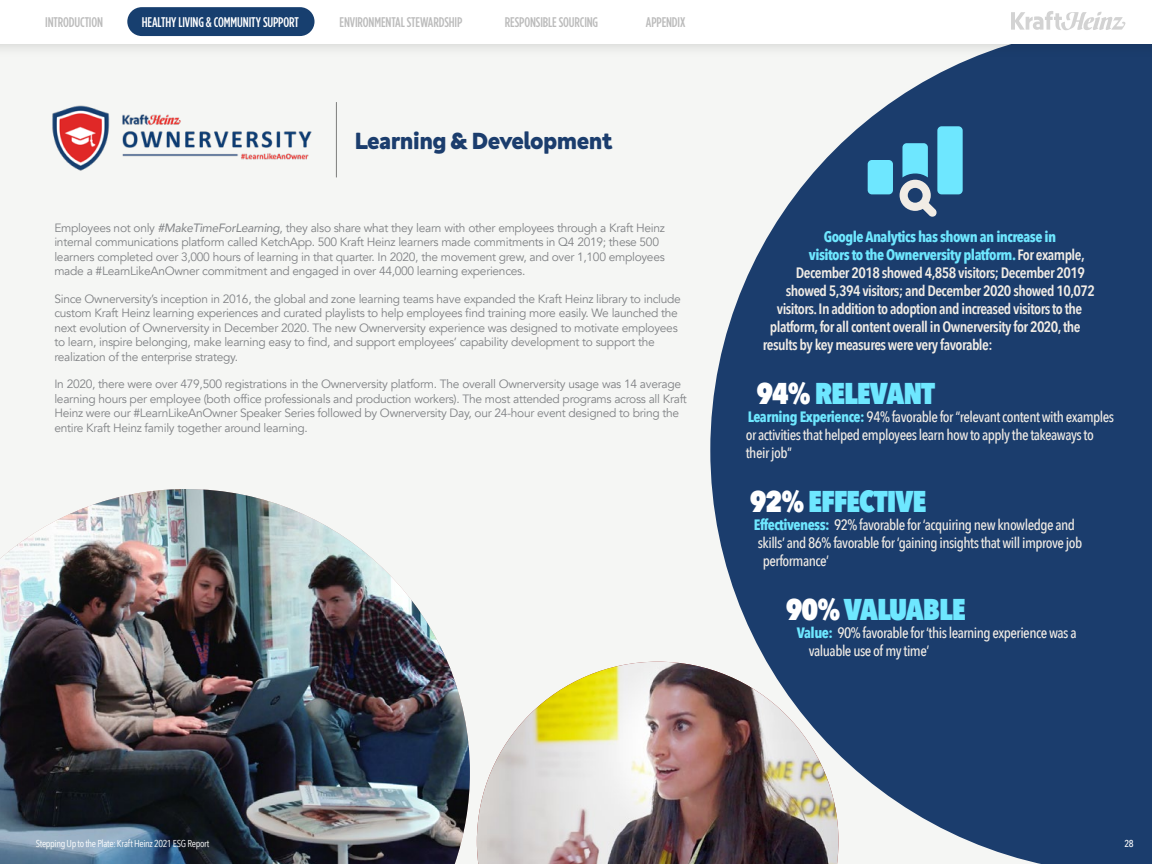
<style>
.page{position:relative;width:1152px;height:864px;background:#f5f6f4}
.page>*{position:absolute;margin:0;border:0;box-sizing:border-box;transform-origin:0 0}
.t1{font:800 30px "Avenir Next Condensed";letter-spacing:-.035em;color:#6ee7ff}
.t2{font:800 24px "Neufreit";letter-spacing:-.03em;color:#1b3d6d}
.t3{font:500 15px/18px "Avenir Next Condensed";letter-spacing:-.035em;color:#f1ece5}
.t4{font:600 15px "Avenir Next Condensed";letter-spacing:-.035em;color:#f1ece5}
.t5{font:700 15px "Avenir Next Condensed";letter-spacing:-.035em;color:#6ee7ff}
.t6{font:500 14px "Gotham Condensed";letter-spacing:-.01em;color:#bcbcbc}
.t7{font:500 14px "Gotham Condensed";letter-spacing:-.01em;color:#fff}
.t8{font:12px/14.4px "Avenir";letter-spacing:-.025em;color:#808285}
.t9{font:10px "Avenir Next Condensed";letter-spacing:-.03em;color:#fff}
.t10{font:500 10px "Avenir Next Condensed";color:#fff}
.s1{font-style:italic}
.s2{font-weight:600;color:#f1ece5}
.s3{color:#fff}
.s4{font-weight:700;color:#6ee7ff}
</style>
<div class="page">
<img style="left:0;top:489px;width:470px;height:375px">
<img style="left:477px;top:662px;width:233px;height:202px">
<svg style="left:710px;top:58px;width:442px;height:806px;background:#3b567d"></svg>
<img style="left:52px;top:105px;width:260px;height:66px">
<hr style="left:336px;top:102px;width:1px;height:75px;background:#000">
<div style="left:868px;top:160px;width:25px;height:34px;background:#6ee7ff;border-radius:4px"></div>
<div style="left:937px;top:126px;width:26px;height:68px;background:#6ee7ff;border-radius:4px"></div>
<svg style="left:900px;top:143px;width:37px;height:74px"></svg>
<div style="left:0;top:0;width:1152px;height:58px;background:#000;opacity:.19"></div>
<div style="left:0;top:0;width:1152px;height:43px;background:#fff"></div>
<svg style="left:1011px;top:11px;width:115px;height:20px"></svg>
<div style="left:127px;top:7px;width:188px;height:29px;background:#173f6f;border-radius:14px"></div>
<p class="t6" style="left:45px;top:14px;width:59px">INTRODUCTION</p>
<p class="t7" style="left:142px;top:14px;width:159px">HEALTHY LIVING &amp; COMMUNITY SUPPORT</p>
<p class="t6" style="left:340px;top:14px;width:124px">ENVIRONMENTAL STEWARDSHIP</p>
<p class="t6" style="left:505px;top:14px;width:95px">RESPONSIBLE SOURCING</p>
<p class="t6" style="left:646px;top:14px;width:41px">APPENDIX</p>
<p class="t2" style="left:354px;top:126px;width:259px">Learning &amp; Development</p>
<p class="t8" style="left:54px;top:221px;width:612px">Employees not only <span class="s1">#MakeTimeForLearning</span>, they also share what they learn with other employees through a Kraft Heinz internal communications platform called KetchApp. 500 Kraft Heinz learners made commitments in Q4 2019; these 500 learners completed over 3,000 hours of learning in that quarter. In 2020, the movement grew, and over 1,100 employees made a #LearnLikeAnOwner commitment and engaged in over 44,000 learning experiences.</p>
<p class="t8" style="left:54px;top:292px;width:628px">Since Ownerversity’s inception in 2016, the global and zone learning teams have expanded the Kraft Heinz library to include custom Kraft Heinz learning experiences and curated playlists to help employees find training more easily. We launched the next evolution of Ownerversity in December 2020. The new Ownerversity experience was designed to motivate employees to learn, inspire belonging, make learning easy to find, and support employees’ capability development to support the realization of the enterprise strategy.</p>
<p class="t8" style="left:54px;top:377px;width:634px">In 2020, there were over 479,500 registrations in the Ownerversity platform. The overall Ownerversity usage was 14 average learning hours per employee (both office professionals and production workers). The most attended programs across all Kraft Heinz were our #LearnLikeAnOwner Speaker Series followed by Ownerversity Day, our 24-hour event designed to bring the entire Kraft Heinz family together around learning.</p>
<p class="t5" style="left:824px;top:227px;width:234px">Google Analytics has shown an increase in</p>
<p class="t5" style="left:809px;top:245px;width:277px">visitors to the Ownerversity platform. <span class="s2">For example,</span></p>
<p class="t4" style="left:796px;top:259px;width:291px">December 2018 showed 4,858 visitors; December 2019</p>
<p class="t4" style="left:786px;top:277px;width:311px">showed 5,394 visitors; and December 2020 showed 10,072</p>
<p class="t4" style="left:777px;top:295px;width:307px">visitors. In addition to adoption and increased visitors to the</p>
<p class="t4" style="left:770px;top:313px;width:312px">platform, for all content overall in Ownerversity for 2020, the</p>
<p class="t4" style="left:763px;top:331px;width:231px">results by key measures were very favorable:</p>
<p class="t1" style="left:756px;top:374px;width:180px"><span class="s3">94%</span> RELEVANT</p>
<p class="t3" style="left:746px;top:407px;width:370px"><span class="s4">Learning Experience:</span> 94% favorable for “relevant content with examples or activities that helped employees learn how to apply the takeaways to their job”</p>
<p class="t1" style="left:750px;top:482px;width:178px"><span class="s3">92%</span> EFFECTIVE</p>
<p class="t3" style="left:754px;top:515px;width:323px"><span class="s4">Effectiveness:</span> 92% favorable for ‘acquiring new knowledge and</p>
<p class="t3" style="left:758px;top:533px;width:326px">skills’ and 86% favorable for ‘gaining insights that will improve job</p>
<p class="t3" style="left:763px;top:551px;width:68px">performance’</p>
<p class="t1" style="left:786px;top:590px;width:182px"><span class="s3">90%</span> VALUABLE</p>
<p class="t3" style="left:809px;top:623px;width:269px;text-indent:-12px"><span class="s4">Value:</span> 90% favorable for ‘this learning experience was a valuable use of my time’</p>
<p class="t9" style="left:36px;top:835px;width:175px">Stepping Up to the Plate: Kraft Heinz 2021 ESG Report</p>
<p class="t10" style="left:1125px;top:837px;width:11px">28</p>
</div>
